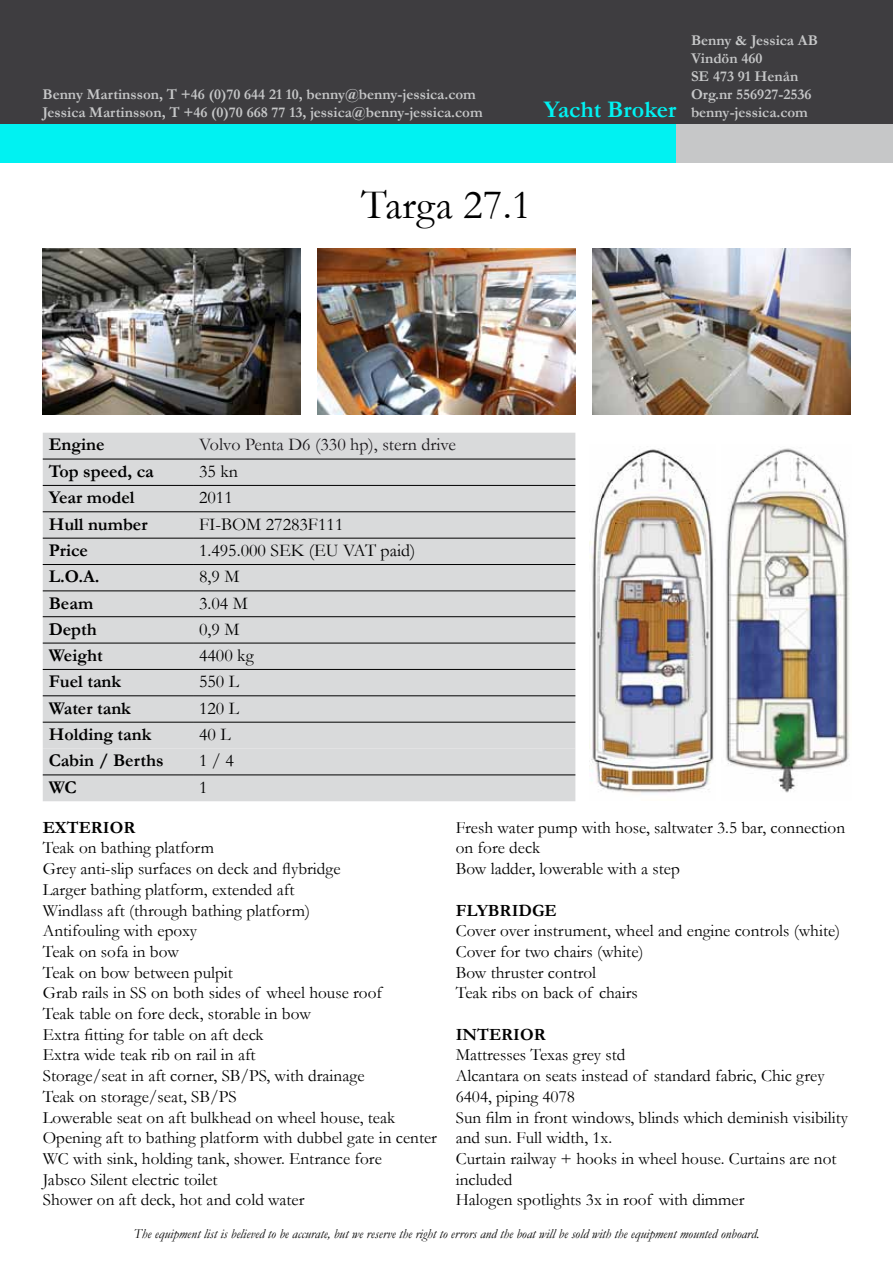
<style>
.page{position:relative;width:893px;height:1263px;background:#fff}
.page>*{position:absolute;margin:0;border:0;box-sizing:border-box;transform-origin:0 0}
.t1{font:42px "Garamond";color:#000}
.t2{font:700 18px "Garamond";color:#000}
.t3{font:18px "Garamond";color:#000}
.t4{font:18px "Garamond";color:#1a171b}
.t5{font:17.25px/20.7px "Garamond";color:#000}
.t6{font:700 17.25px "Garamond";color:#000}
.t7{font:700 15px/18px "Garamond";color:#c6c7c8}
.t8{font:italic 13.5px "Garamond";color:#000}
.s1{font-size:24px;color:#00f2f2}
</style>
<div class="page">
<div style="left:0;top:0;width:893px;height:124px;background:#3e3d40"></div>
<div style="left:0;top:124px;width:676px;height:38px;background:#00f2f2"></div>
<div style="left:676px;top:124px;width:217px;height:38px;background:#c6c7c8"></div>
<img style="left:43px;top:249px;width:258px;height:165px">
<img style="left:317px;top:249px;width:259px;height:165px">
<div style="left:43px;top:433px;width:532px;height:210px;background:#d9dadb"></div>
<div style="left:43px;top:486px;width:532px;height:78px;background:#d9dadb"></div>
<div style="left:43px;top:644px;width:532px;height:157px;background:#d9dadb"></div>
<hr style="left:43px;top:459px;width:150px;height:1px;background:#000">
<hr style="left:193px;top:459px;width:382px;height:1px;background:#000">
<hr style="left:43px;top:485px;width:150px;height:1px;background:#000">
<hr style="left:193px;top:485px;width:382px;height:1px;background:#000">
<hr style="left:43px;top:511px;width:150px;height:1px;background:#000">
<hr style="left:193px;top:511px;width:382px;height:1px;background:#000">
<hr style="left:43px;top:538px;width:150px;height:1px;background:#000">
<hr style="left:193px;top:538px;width:382px;height:1px;background:#000">
<hr style="left:43px;top:564px;width:150px;height:1px;background:#000">
<hr style="left:193px;top:564px;width:382px;height:1px;background:#000">
<hr style="left:43px;top:591px;width:150px;height:1px;background:#000">
<hr style="left:193px;top:591px;width:382px;height:1px;background:#000">
<hr style="left:43px;top:616px;width:150px;height:1px;background:#000">
<hr style="left:193px;top:616px;width:382px;height:1px;background:#000">
<hr style="left:43px;top:643px;width:150px;height:1px;background:#000">
<hr style="left:193px;top:643px;width:382px;height:1px;background:#000">
<hr style="left:43px;top:669px;width:150px;height:1px;background:#000">
<hr style="left:193px;top:669px;width:382px;height:1px;background:#000">
<hr style="left:43px;top:695px;width:150px;height:1px;background:#000">
<hr style="left:193px;top:695px;width:382px;height:1px;background:#000">
<hr style="left:43px;top:722px;width:150px;height:1px;background:#000">
<hr style="left:193px;top:722px;width:382px;height:1px;background:#000">
<hr style="left:43px;top:775px;width:150px;height:1px;background:#000">
<hr style="left:193px;top:775px;width:382px;height:1px;background:#000">
<img style="left:589px;top:449px;width:125px;height:344px">
<img style="left:726px;top:448px;width:124px;height:345px">
<img style="left:592px;top:249px;width:258px;height:165px">
<p class="t7" style="left:43px;top:86px;width:442px">Benny Martinsson, T +46 (0)70 644 21 10, benny@benny-jessica.com<br>Jessica Martinsson, T +46 (0)70 668 77 13, jessica@benny-jessica.com</p>
<p class="t7" style="left:691px;top:31px;width:128px">Benny &amp; Jessica AB</p>
<p class="t7" style="left:691px;top:49px;width:73px">Vindön 460</p>
<p class="t7" style="left:691px;top:67px;width:109px">SE 473 91 Henån</p>
<p class="t7" style="left:691px;top:85px;width:122px">Org.nr 556927-2536</p>
<p class="t7" style="left:544px;top:103px;width:266px"><span class="s1">Yacht Broker</span> benny-jessica.com</p>
<h1 class="t1" style="left:361px;top:177px;width:172px">Targa 27.1</h1>
<p class="t2" style="left:49px;top:432px;width:57px">Engine</p>
<p class="t4" style="left:199px;top:433px;width:259px">Volvo Penta D6 (330 hp), stern drive</p>
<p class="t2" style="left:49px;top:459px;width:107px">Top speed, ca</p>
<p class="t3" style="left:199px;top:459px;width:41px">35 kn</p>
<p class="t2" style="left:49px;top:485px;width:87px">Year model</p>
<p class="t3" style="left:199px;top:485px;width:35px">2011</p>
<p class="t2" style="left:49px;top:512px;width:100px">Hull number</p>
<p class="t3" style="left:199px;top:512px;width:146px">FI-BOM 27283F111</p>
<p class="t2" style="left:49px;top:538px;width:41px">Price</p>
<p class="t3" style="left:199px;top:538px;width:218px">1.495.000 SEK (EU VAT paid)</p>
<p class="t2" style="left:49px;top:564px;width:52px">L.O.A.</p>
<p class="t3" style="left:199px;top:565px;width:42px">8,9 M</p>
<p class="t2" style="left:49px;top:591px;width:46px">Beam</p>
<p class="t3" style="left:199px;top:591px;width:50px">3.04 M</p>
<p class="t2" style="left:49px;top:617px;width:50px">Depth</p>
<p class="t3" style="left:199px;top:617px;width:42px">0,9 M</p>
<p class="t2" style="left:49px;top:643px;width:55px">Weight</p>
<p class="t3" style="left:199px;top:643px;width:56px">4400 kg</p>
<p class="t2" style="left:49px;top:669px;width:74px">Fuel tank</p>
<p class="t3" style="left:199px;top:669px;width:42px">550 L</p>
<p class="t2" style="left:49px;top:696px;width:84px">Water tank</p>
<p class="t3" style="left:199px;top:696px;width:42px">120 L</p>
<p class="t2" style="left:49px;top:722px;width:104px">Holding tank</p>
<p class="t3" style="left:199px;top:722px;width:33px">40 L</p>
<p class="t2" style="left:49px;top:748px;width:116px">Cabin / Berths</p>
<p class="t3" style="left:199px;top:749px;width:36px">1 / 4</p>
<p class="t2" style="left:49px;top:775px;width:29px">WC</p>
<p class="t3" style="left:199px;top:775px;width:10px">1</p>
<p class="t6" style="left:43px;top:815px;width:94px">EXTERIOR</p>
<p class="t5" style="left:43px;top:837px;width:396px">Teak on bathing platform<br>Grey anti-slip surfaces on deck and flybridge<br>Larger bathing platform, extended aft<br>Windlass aft (through bathing platform)<br>Antifouling with epoxy<br>Teak on sofa in bow<br>Teak on bow between pulpit<br>Grab rails in SS on both sides of wheel house roof<br>Teak table on fore deck, storable in bow<br>Extra fitting for table on aft deck<br>Extra wide teak rib on rail in aft<br>Storage/seat in aft corner, SB/PS, with drainage<br>Teak on storage/seat, SB/PS<br>Lowerable seat on aft bulkhead on wheel house, teak Opening aft to bathing platform with dubbel gate in center WC with sink, holding tank, shower. Entrance fore<br>Jabsco Silent electric toilet<br>Shower on aft deck, hot and cold water</p>
<p class="t5" style="left:456px;top:816px;width:391px">Fresh water pump with hose, saltwater 3.5 bar, connection on fore deck<br>Bow ladder, lowerable with a step</p>
<p class="t6" style="left:456px;top:898px;width:103px">FLYBRIDGE</p>
<p class="t5" style="left:456px;top:920px;width:386px">Cover over instrument, wheel and engine controls (white)<br>Cover for two chairs (white)<br>Bow thruster control<br>Teak ribs on back of chairs</p>
<p class="t6" style="left:456px;top:1022px;width:92px">INTERIOR</p>
<p class="t5" style="left:456px;top:1044px;width:394px">Mattresses Texas grey std<br>Alcantara on seats instead of standard fabric, Chic grey 6404, piping 4078<br>Sun film in front windows, blinds which deminish visibility and sun. Full width, 1x.<br>Curtain railway + hooks in wheel house. Curtains are not included<br>Halogen spotlights 3x in roof with dimmer</p>
<p class="t8" style="left:134px;top:1225px;width:627px">The equipment list is believed to be accurate, but we reserve the right to errors and the boat will be sold with the equipment mounted onboard.</p>
</div>
